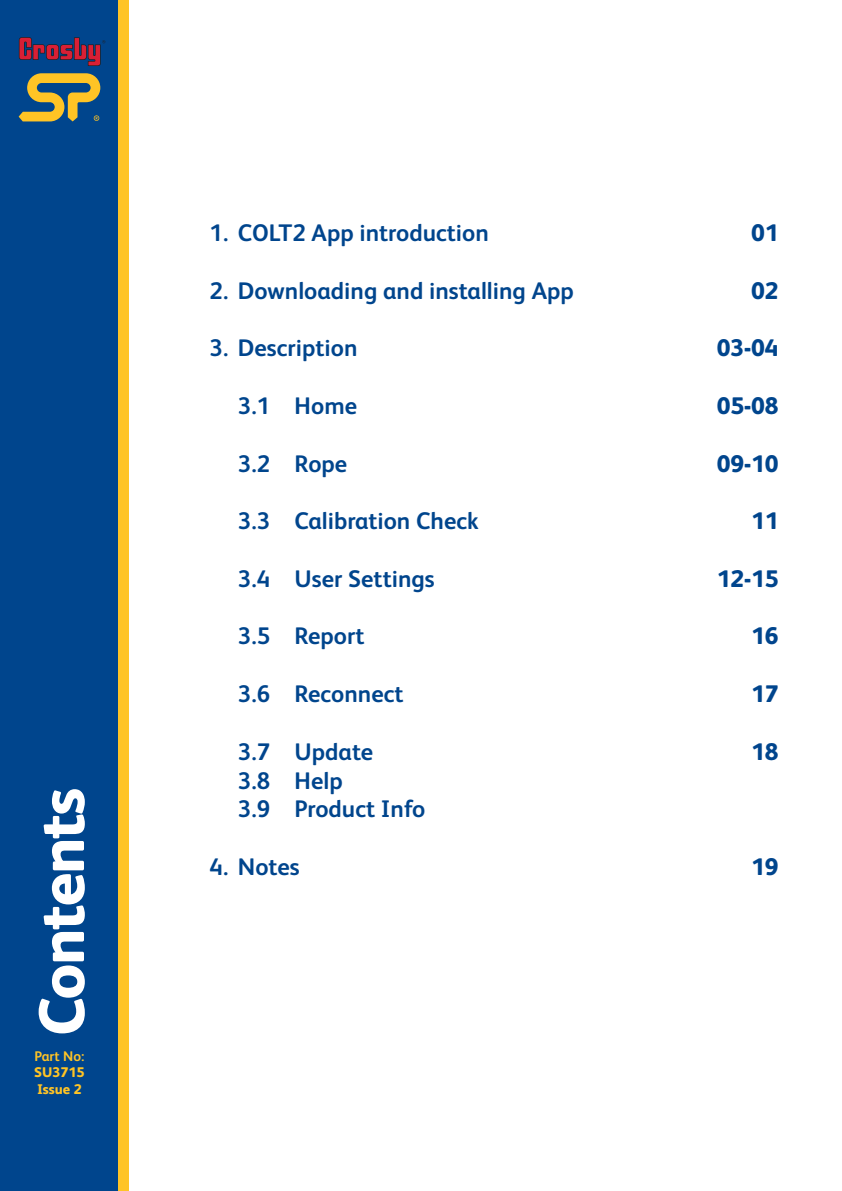
<style>
.page{position:relative;width:842px;height:1191px;background:#fff}
.page>*{position:absolute;margin:0;border:0;box-sizing:border-box;transform-origin:0 0}
.t1{font:800 64px "FS Albert";letter-spacing:-.03em;color:#fff}
.t2{font:700 24px/28.8px "FS Albert";color:#00458d}
.t3{font:800 24px "FS Albert";color:#00458d}
.t4{font:800 14px/16.8px "FS Albert";color:#ffc425}
.t5{font:700 14px "FS Albert";color:#ffc425}
</style>
<div class="page">
<div style="left:0;top:0;width:119px;height:1191px;background:#00458d"></div>
<div style="left:119px;top:0;width:10px;height:1191px;background:#ffc425"></div>
<svg style="left:19px;top:73px;width:81px;height:48px"></svg>
<svg style="left:19px;top:37px;width:86px;height:29px"></svg>
<h1 class="t1" style="left:24px;top:1036px;width:250px;rotate:-90deg">Contents</h1>
<p class="t5" style="left:34px;top:1047px;width:51px">Part No:</p>
<p class="t4" style="left:34px;top:1064px;width:52px">SU3715<br>Issue 2</p>
<p class="t2" style="left:210px;top:218px;width:281px">1. COLT2 App introduction</p>
<p class="t2" style="left:210px;top:276px;width:366px">2. Downloading and installing App</p>
<p class="t2" style="left:210px;top:333px;width:149px">3. Description</p>
<p class="t2" style="left:238px;top:391px;width:121px">3.1 Home</p>
<p class="t2" style="left:238px;top:449px;width:111px">3.2 Rope</p>
<p class="t2" style="left:238px;top:506px;width:242px">3.3 Calibration Check</p>
<p class="t2" style="left:238px;top:564px;width:198px">3.4 User Settings</p>
<p class="t2" style="left:238px;top:621px;width:128px">3.5 Report</p>
<p class="t2" style="left:238px;top:679px;width:167px">3.6 Reconnect</p>
<p class="t2" style="left:238px;top:737px;width:189px">3.7 Update<br>3.8 Help<br>3.9 Product Info</p>
<p class="t2" style="left:210px;top:852px;width:92px">4. Notes</p>
<p class="t3" style="left:751px;top:219px;width:29px">01</p>
<p class="t3" style="left:751px;top:276px;width:29px">02</p>
<p class="t3" style="left:717px;top:334px;width:63px">03-04</p>
<p class="t3" style="left:717px;top:391px;width:63px">05-08</p>
<p class="t3" style="left:717px;top:449px;width:63px">09-10</p>
<p class="t3" style="left:751px;top:507px;width:29px">11</p>
<p class="t3" style="left:717px;top:564px;width:63px">12-15</p>
<p class="t3" style="left:751px;top:622px;width:29px">16</p>
<p class="t3" style="left:751px;top:679px;width:29px">17</p>
<p class="t3" style="left:751px;top:737px;width:29px">18</p>
<p class="t3" style="left:751px;top:852px;width:29px">19</p>
</div>
